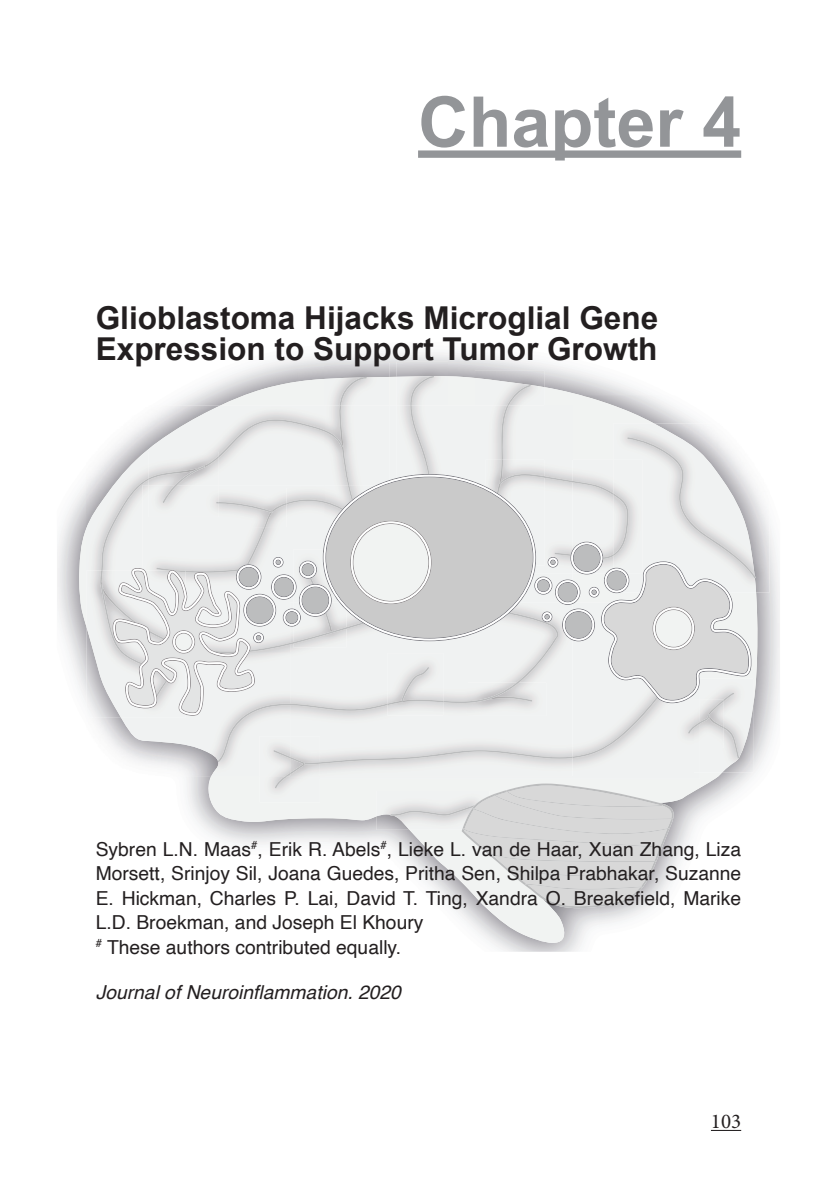
<style>
.page{position:relative;width:837px;height:1184px;background:#fff}
.page>*{position:absolute;margin:0;border:0;box-sizing:border-box;transform-origin:0 0}
.t1{font:700 70px "Arial";color:#939598}
.t2{font:700 31.5px/31.5px "Arial";color:#231f20}
.t3{font:21px "Minion Pro";color:#231f20}
.t4{font:19.25px/24.5px "Helvetica";color:#231f20}
.t5{font:italic 19.25px "Helvetica";color:#231f20}
</style>
<div class="page">
<hr style="left:710px;top:1129px;width:31px;height:2px;background:#231f20">
<img style="left:757px;top:526px;width:22px;height:244px">
<img style="left:490px;top:942px;width:92px;height:9px">
<svg style="left:78px;top:376px;width:679px;height:566px"></svg>
<img style="left:376px;top:791px;width:14px;height:38px">
<img style="left:325px;top:377px;width:64px;height:42px">
<svg style="left:339px;top:377px;width:28px;height:28px"></svg>
<img style="left:259px;top:776px;width:61px;height:26px">
<svg style="left:274px;top:776px;width:14px;height:12px"></svg>
<div style="left:320px;top:758px;width:379px;height:21px;background:#f0f2f2"></div>
<img style="left:290px;top:764px;width:30px;height:15px">
<img style="left:396px;top:362px;width:52px;height:43px">
<svg style="left:410px;top:376px;width:24px;height:29px"></svg>
<img style="left:475px;top:371px;width:69px;height:7px">
<img style="left:475px;top:378px;width:69px;height:41px">
<svg style="left:507px;top:385px;width:23px;height:20px"></svg>
<img style="left:544px;top:405px;width:28px;height:32px">
<img style="left:86px;top:718px;width:60px;height:58px">
<img style="left:86px;top:405px;width:239px;height:165px">
<img style="left:389px;top:405px;width:86px;height:14px">
<img style="left:146px;top:762px;width:113px;height:14px">
<img style="left:339px;top:405px;width:10px;height:14px">
<img style="left:259px;top:762px;width:14px;height:14px">
<img style="left:273px;top:762px;width:17px;height:14px">
<img style="left:320px;top:764px;width:252px;height:12px">
<img style="left:290px;top:762px;width:15px;height:12px">
<img style="left:304px;top:758px;width:268px;height:6px">
<img style="left:410px;top:405px;width:19px;height:14px">
<img style="left:501px;top:405px;width:8px;height:14px">
<svg style="left:101px;top:419px;width:458px;height:343px;fill:#eff1f0"></svg>
<img style="left:755px;top:423px;width:14px;height:169px">
<img style="left:613px;top:423px;width:142px;height:14px">
<img style="left:86px;top:570px;width:14px;height:148px">
<img style="left:693px;top:758px;width:60px;height:14px">
<svg style="left:390px;top:783px;width:284px;height:125px"></svg>
<svg style="left:100px;top:437px;width:655px;height:321px"></svg>
<div style="left:418px;top:150px;width:323px;height:8px;background:#939598"></div>
<h1 class="t1" style="left:418px;top:76px;width:324px">Chapter 4</h1>
<h2 class="t2" style="left:96px;top:303px;width:563px">Glioblastoma Hijacks Microglial Gene<br>Expression to Support Tumor Growth</h2>
<p class="t4" style="left:96px;top:837px;width:646px">Sybren L.N. Maas<sup>#</sup>, Erik R. Abels<sup>#</sup>, Lieke L. van de Haar, Xuan Zhang, Liza Morsett, Srinjoy Sil, Joana Guedes, Pritha Sen, Shilpa Prabhakar, Suzanne E. Hickman, Charles P. Lai, David T. Ting, Xandra O. Breakefield, Marike L.D. Broekman, and Joseph El Khoury<br><sup>#</sup> These authors contributed equally.</p>
<p class="t5" style="left:96px;top:977px;width:306px">Journal of Neuroinflammation. 2020</p>
<p class="t3" style="left:710px;top:1107px;width:32px">103</p>
</div>
